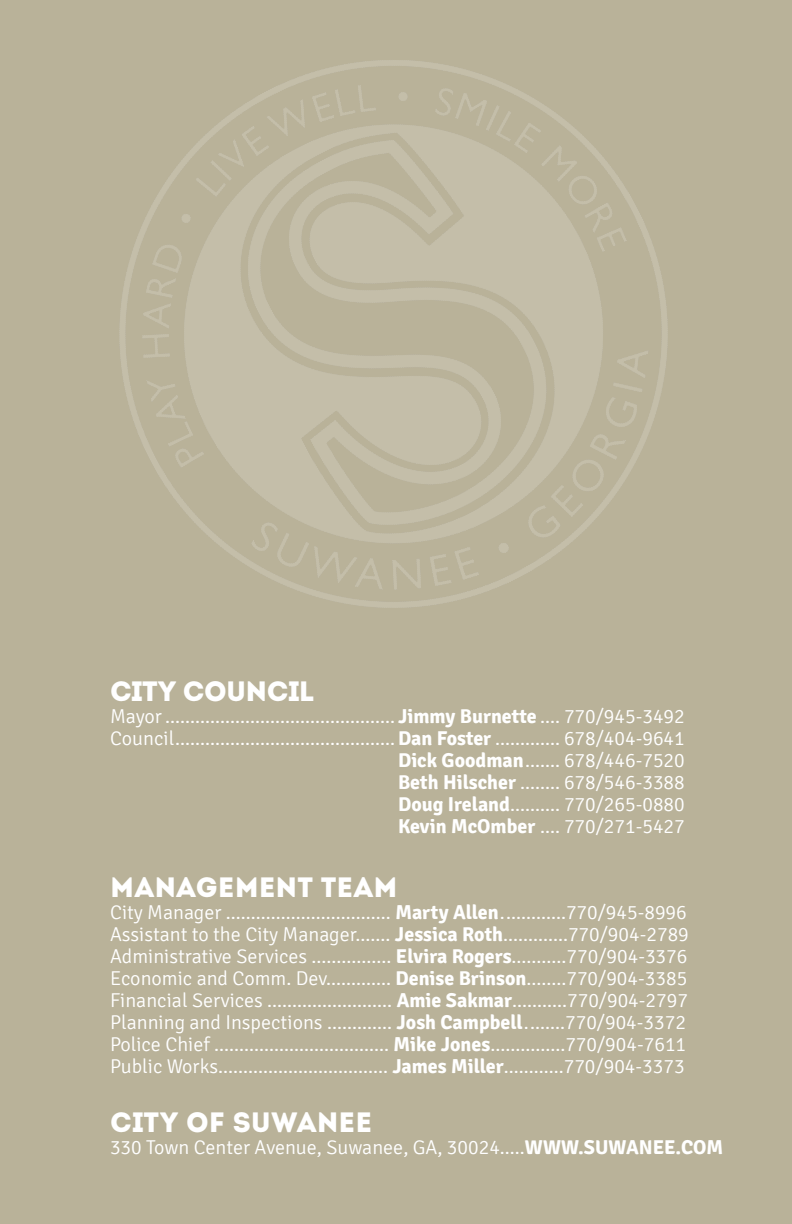
<style>
.page{position:relative;width:792px;height:1224px;background:#b9b299}
.page>*{position:absolute;margin:0;border:0;box-sizing:border-box;transform-origin:0 0}
.t1{font:28px "Intro";color:#fff}
.t2{font:28px "Intro";letter-spacing:-.025em;color:#fff}
.t3{font:300 20px/22px "Signika";color:#fff}
.s1{font-weight:700}
</style>
<div class="page">
<img style="left:119px;top:60px;width:549px;height:548px">
<h1 class="t2" style="left:110px;top:675px;width:206px">CITY COUNCIL</h1>
<p class="t3" style="left:110px;top:706px;width:576px;text-align:right">Mayor.............................................. <span class="s1">Jimmy Burnette</span> .... 770/945-3492<br>Council............................................<span class="s1">Dan Foster</span> ............. 678/404-9641<br><span class="s1">Dick Goodman</span>....... 678/446-7520<br><span class="s1">Beth Hilscher</span> ........ 678/546-3388<br><span class="s1">Doug Ireland</span>.......... 770/265-0880<br><span class="s1">Kevin McOmber</span> .... 770/271-5427</p>
<h1 class="t1" style="left:110px;top:870px;width:284px">MANAGEM ENT TEAM</h1>
<p class="t3" style="left:110px;top:902px;width:580px">City Manager ................................. <span class="s1">Marty Allen</span>.............770/945-8996<br>Assistant to the City Manager....... <span class="s1">Jessica Roth</span>.............770/904-2789<br>Administrative Services ................ <span class="s1">Elvira Rogers</span>...........770/904-3376<br>Economic and Comm. Dev............. <span class="s1">Denise Brinson</span>........770/904-3385<br>Financial Services ......................... <span class="s1">Amie Sakmar</span>...........770/904-2797<br>Planning and Inspections ............. <span class="s1">Josh Campbell</span>........770/904-3372<br>Police Chief ................................... <span class="s1">Mike Jones</span>...............770/904-7611<br>Public Works.................................. <span class="s1">James Miller</span>............770/904-3373</p>
<h1 class="t1" style="left:110px;top:1106px;width:264px">CITY OF SUWANEE</h1>
<p class="t3" style="left:110px;top:1137px;width:586px">330 Town Center Avenue, Suwanee, GA, 30024.....<span class="s1">www.suwanee.com</span></p>
</div>
